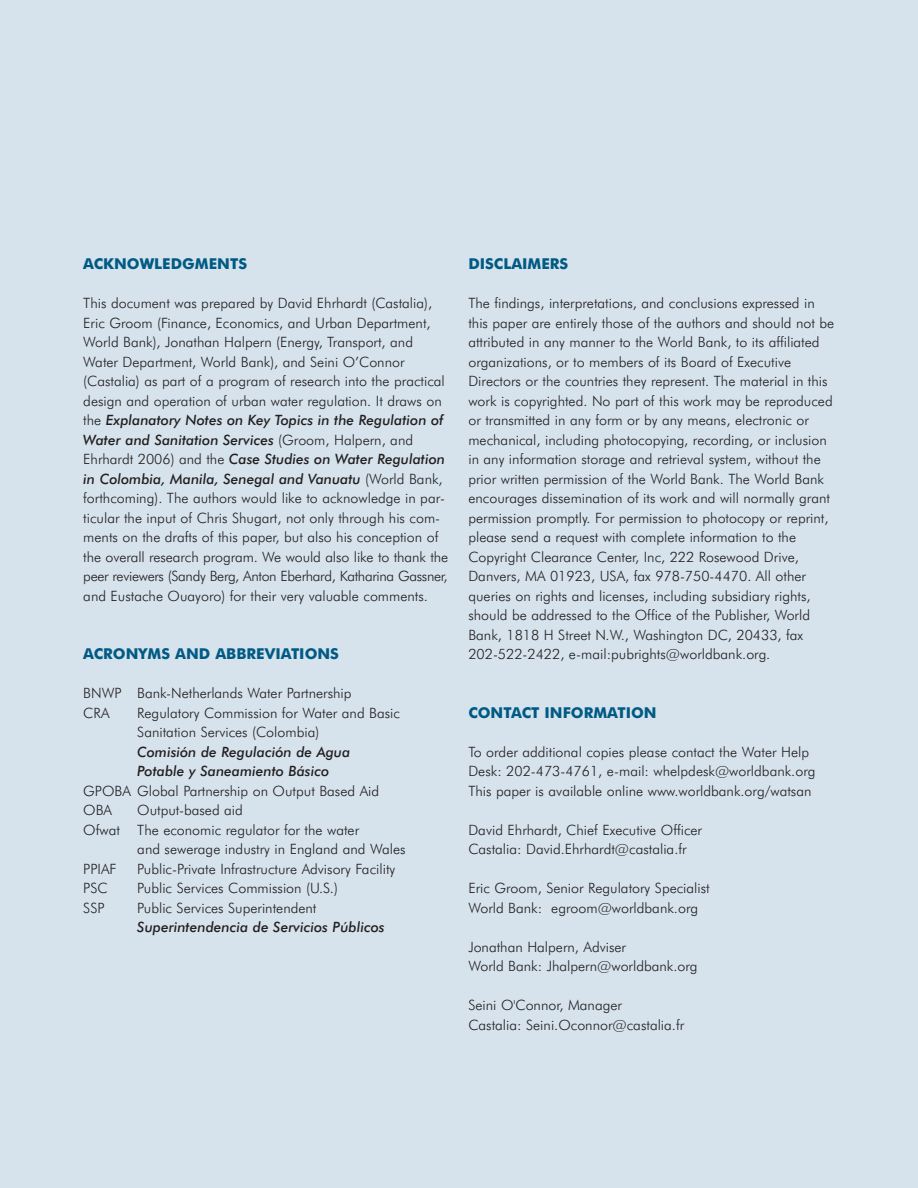
<style>
.page{position:relative;width:918px;height:1188px;background:#d6e3ed}
.page>*{position:absolute;margin:0;border:0;box-sizing:border-box;transform-origin:0 0}
.t1{font:700 15px "Futura BT";color:#005a84}
.t2{font:300 14.25px/19.5px "Futura BT";color:#231f20}
.t3{font:italic 500 14.25px/19.5px "Futura BT";color:#231f20}
.s1{font-weight:500;font-style:italic}
</style>
<div class="page">
<p class="t1" style="left:83px;top:258px;width:165px">ACKNOWLEDGMENTS</p>
<p class="t2" style="left:83px;top:295px;width:367px">This document was prepared by David Ehrhardt (Castalia), Eric Groom (Finance, Economics, and Urban Department, World Bank), Jonathan Halpern (Energy, Transport, and Water Department, World Bank), and Seini O’Connor (Castalia) as part of a program of research into the practical design and operation of urban water regulation. It draws on the <span class="s1">Explanatory Notes on Key Topics in the Regulation of Water and Sanitation Services</span> (Groom, Halpern, and Ehrhardt 2006) and the <span class="s1">Case Studies on Water Regulation in Colombia, Manila, Senegal and Vanuatu</span> (World Bank, forthcoming). The authors would like to acknowledge in par&shy;ticular the input of Chris Shugart, not only through his com&shy;ments on the drafts of this paper, but also his conception of the overall research program. We would also like to thank the peer reviewers (Sandy Berg, Anton Eberhard, Katharina Gassner, and Eustache Ouayoro) for their very valuable comments.</p>
<p class="t1" style="left:83px;top:648px;width:257px">ACRONYMS AND ABBREVIATIONS</p>
<p class="t2" style="left:83px;top:685px;width:270px">BNWP Bank-Netherlands Water Partnership<br>CRA</p>
<p class="t2" style="left:137px;top:704px;width:264px">Regulatory Commission for Water and Basic<br>Sanitation Services (Colombia)</p>
<p class="t3" style="left:137px;top:743px;width:214px">Comisión de Regulación de Agua<br>Potable y Saneamiento Básico</p>
<p class="t2" style="left:83px;top:782px;width:297px">GPOBA Global Partnership on Output Based Aid<br>OBA</p>
<p class="t2" style="left:137px;top:802px;width:107px">Output-based aid</p>
<p class="t2" style="left:83px;top:821px;width:277px">Ofwat The economic regulator for the water</p>
<p class="t2" style="left:137px;top:841px;width:270px">and sewerage industry in England and Wales</p>
<p class="t2" style="left:83px;top:860px;width:35px">PPIAF</p>
<p class="t2" style="left:137px;top:860px;width:259px">Public-Private Infrastructure Advisory Facility</p>
<p class="t2" style="left:83px;top:880px;width:26px">PSC</p>
<p class="t2" style="left:137px;top:880px;width:202px">Public Services Commission (U.S.)</p>
<p class="t2" style="left:83px;top:899px;width:23px">SSP</p>
<p class="t2" style="left:137px;top:899px;width:181px">Public Services Superintendent</p>
<p class="t3" style="left:137px;top:919px;width:249px">Superintendencia de Servicios Públicos</p>
<p class="t1" style="left:468px;top:258px;width:101px">DISCLAIMERS</p>
<p class="t2" style="left:468px;top:295px;width:368px">The findings, interpretations, and conclusions expressed in this paper are entirely those of the authors and should not be attributed in any manner to the World Bank, to its affiliated organizations, or to members of its Board of Executive Directors or the countries they represent. The material in this work is copyrighted. No part of this work may be reproduced or transmitted in any form or by any means, electronic or mechanical, including photocopying, recording, or inclusion in any information storage and retrieval system, without the prior written permission of the World Bank. The World Bank encourages dissemination of its work and will normally grant permission promptly. For permission to photocopy or reprint, please send a request with complete information to the Copyright Clearance Center, Inc, 222 Rosewood Drive, Danvers, MA 01923, USA, fax 978-750-4470. All other queries on rights and licenses, including subsidiary rights, should be addressed to the Office of the Publisher, World Bank, 1818 H Street N.W., Washington DC, 20433, fax 202-522-2422, e-mail:pubrights@worldbank.org.</p>
<p class="t1" style="left:468px;top:706px;width:190px">CONTACT INFORMATION</p>
<p class="t2" style="left:468px;top:743px;width:349px">To order additional copies please contact the Water Help<br>Desk: 202-473-4761, e-mail: whelpdesk@worldbank.org<br>This paper is available online www.worldbank.org/watsan</p>
<p class="t2" style="left:468px;top:821px;width:235px">David Ehrhardt, Chief Executive Officer<br>Castalia: David.Ehrhardt@castalia.fr</p>
<p class="t2" style="left:468px;top:880px;width:243px">Eric Groom, Senior Regulatory Specialist<br>World Bank: egroom@worldbank.org</p>
<p class="t2" style="left:468px;top:938px;width:231px">Jonathan Halpern, Adviser<br>World Bank: Jhalpern@worldbank.org</p>
<p class="t2" style="left:468px;top:997px;width:217px">Seini O'Connor, Manager<br>Castalia: Seini.Oconnor@castalia.fr</p>
</div>
